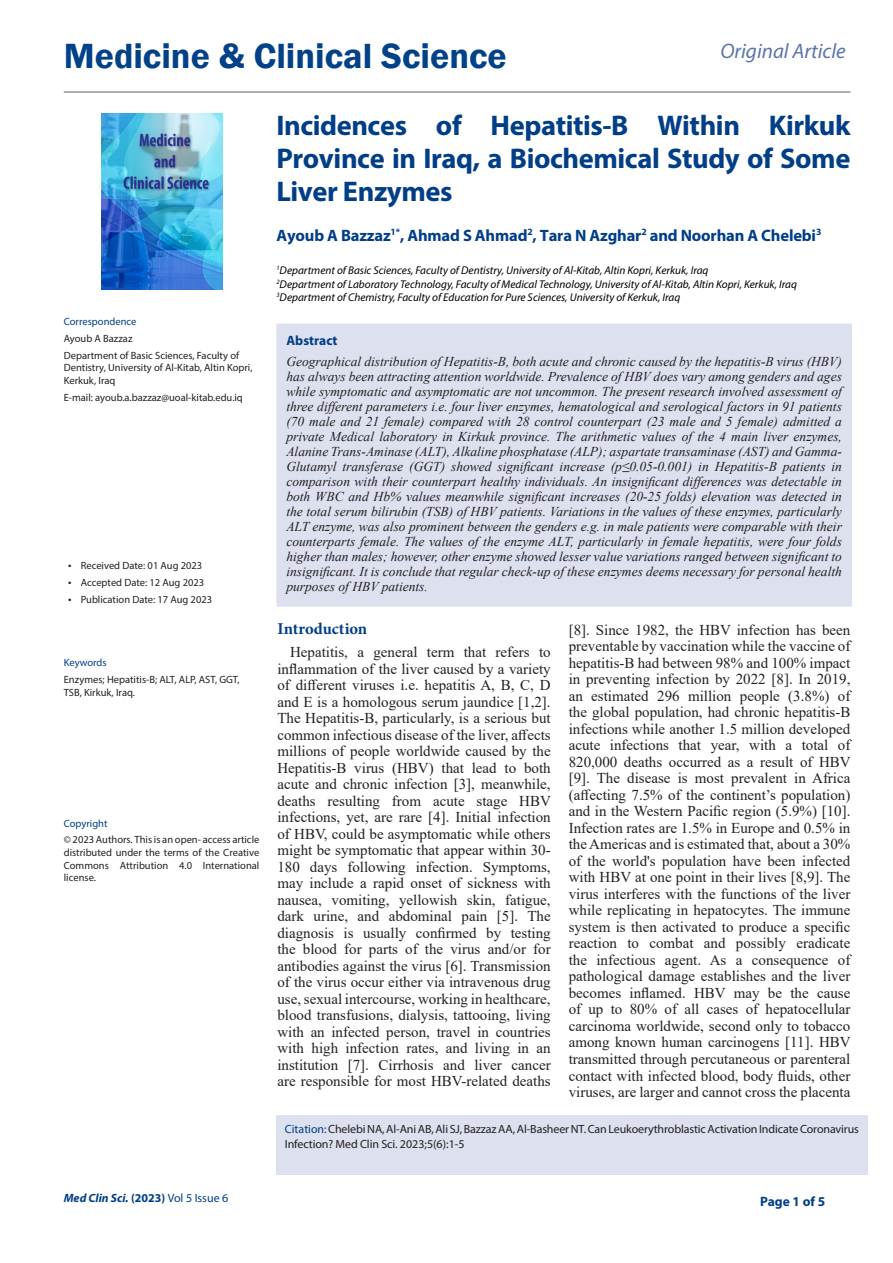
<style>
.page{position:relative;width:893px;height:1263px;background:#fff}
.page>*{position:absolute;margin:0;border:0;box-sizing:border-box;transform-origin:0 0}
.t1{font:600 36px "Franklin Gothic";color:#004188}
.t2{font:700 28.5px/33px "Myriad Pro";letter-spacing:-.015em;color:#003e88;text-align:justify}
.t3{font:italic 21px "Myriad Pro";color:#5a74aa}
.t4{font:700 16.5px "Myriad Pro";letter-spacing:-.01em;color:#003e88}
.t5{font:700 16.5px "Minion Pro";letter-spacing:-.005em;color:#003e88}
.t6{font:15px/16.5px "Times New Roman";color:#231f20;text-align:justify}
.t7{font:italic 13.5px/15px "Times New Roman";color:#231f20;text-align:justify}
.t8{font:700 13.5px "Myriad Pro";color:#003e88}
.t9{font:italic 700 12px "Myriad Pro";color:#003e88}
.t10{font:11.85px/15px "Myriad Pro";letter-spacing:-.01em;color:#231f20}
.t11{font:italic 11.25px "Myriad Pro";color:#000}
.t12{font:10.5px/12.6px "Myriad Pro";color:#231f20}
.t13{font:10.5px "Myriad Pro";color:#003e88}
.s1{font-size:12px}
.s2{color:#003e88}
.s3{font-style:normal}
.s4{font-weight:400;font-style:normal}
</style>
<div class="page">
<div style="left:276px;top:1115px;width:591px;height:60px;background:#dde0ef"></div>
<img style="left:101px;top:114px;width:121px;height:175px">
<hr style="left:64px;top:91px;width:786px;height:2px;background:#939598">
<div style="left:277px;top:324px;width:574px;height:282px;background:#dde0ef"></div>
<div style="left:276px;top:324px;width:576px;height:283px;border:2px solid #dde0ef"></div>
<h1 class="t1" style="left:64px;top:34px;width:445px">Medicine &amp; Clinical Science</h1>
<h3 class="t3" style="left:720px;top:38px;width:127px">Original Article</h3>
<p class="t13" style="left:64px;top:315px;width:74px">Correspondence</p>
<p class="t12" style="left:64px;top:332px;width:70px">Ayoub A Bazzaz</p>
<p class="t12" style="left:64px;top:349px;width:190px">Department of Basic Sciences, Faculty of<br>Dentistry, University of Al-Kitab, Altin Kopri,<br>Kerkuk, Iraq</p>
<p class="t12" style="left:64px;top:391px;width:181px">E-mail: ayoub.a.bazzaz@uoal-kitab.edu.iq</p>
<p class="t12" style="left:68px;top:559px;width:136px"><span class="s1">•</span> Received Date: 01 Aug 2023</p>
<p class="t12" style="left:68px;top:576px;width:138px"><span class="s1">•</span> Accepted Date: 12 Aug 2023</p>
<p class="t12" style="left:68px;top:593px;width:146px"><span class="s1">•</span> Publication Date: 17 Aug 2023</p>
<p class="t13" style="left:64px;top:656px;width:44px">Keywords</p>
<p class="t12" style="left:64px;top:673px;width:177px">Enzymes; Hepatitis-B; ALT, ALP, AST, GGT,<br>TSB, Kirkuk, Iraq.</p>
<p class="t13" style="left:64px;top:816px;width:45px">Copyright</p>
<p class="t12" style="left:64px;top:833px;width:197px;text-align:justify">© 2023 Authors. This is an open- access article distributed under the terms of the Creative Commons Attribution 4.0 International license.</p>
<p class="t2" style="left:276px;top:108px;width:576px">Incidences of Hepatitis-B Within Kirkuk Province in Iraq, a Biochemical Study of Some Liver Enzymes</p>
<p class="t4" style="left:276px;top:224px;width:546px">Ayoub A Bazzaz<sup>1*</sup>, Ahmad S Ahmad<sup>2</sup>, Tara N Azghar<sup>2</sup> and Noorhan A Chelebi<sup>3</sup></p>
<p class="t11" style="left:276px;top:263px;width:434px"><sup>1</sup>Department of Basic Sciences, Faculty of Dentistry, University of Al-Kitab, Altin Kopri, Kerkuk, Iraq</p>
<p class="t11" style="left:276px;top:277px;width:522px"><sup>2</sup>Department of Laboratory Technology, Faculty of Medical Technology, University of Al-Kitab, Altin Kopri, Kerkuk, Iraq</p>
<p class="t11" style="left:276px;top:290px;width:405px"><sup>3</sup>Department of Chemistry, Faculty of Education for Pure Sciences, University of Kerkuk, Iraq</p>
<p class="t8" style="left:286px;top:331px;width:53px">Abstract</p>
<p class="t7" style="left:286px;top:354px;width:557px">Geographical distribution of Hepatitis-B, both acute and chronic caused by the hepatitis-B virus (HBV) has always been attracting attention worldwide. Prevalence of HBV does vary among genders and ages while symptomatic and asymptomatic are not uncommon. The present research involved assessment of three different parameters i.e. four liver enzymes, hematological and serological factors in 91 patients (70 male and 21 female) compared with 28 control counterpart (23 male and 5 female) admitted a private Medical laboratory in Kirkuk province. The arithmetic values of the 4 main liver enzymes, Alanine Trans-Aminase (ALT), Alkaline phosphatase (ALP); aspartate transaminase (AST) and Gamma-Glutamyl transferase (GGT) showed significant increase (p≤0.05-0.001) in Hepatitis-B patients in comparison with their counterpart healthy individuals. An insignificant differences was detectable in both WBC and Hb% values meanwhile significant increases (20-25 folds) elevation was detected in the total serum bilirubin (TSB) of HBV patients. Variations in the values of these enzymes, particularly ALT enzyme, was also prominent between the genders e.g. in male patients were comparable with their counterparts female. The values of the enzyme ALT, particularly in female hepatitis, were four folds higher than males; however, other enzyme showed lesser value variations ranged between significant to insignificant. It is conclude that regular check-up of these enzymes deems necessary for personal health purposes of HBV patients.</p>
<p class="t5" style="left:277px;top:617px;width:91px">Introduction</p>
<p class="t6" style="left:277px;top:643px;width:275px;text-indent:13px">Hepatitis, a general term that refers to inflammation of the liver caused by a variety of different viruses i.e. hepatitis A, B, C, D and E is a homologous serum jaundice [1,2].<br>The Hepatitis-B, particularly, is a serious but common infectious disease of the liver, affects millions of people worldwide caused by the Hepatitis-B virus (HBV) that lead to both acute and chronic infection [3], meanwhile, deaths resulting from acute stage HBV infections, yet, are rare [4]. Initial infection of HBV, could be asymptomatic while others might be symptomatic that appear within 30- 180 days following infection. Symptoms, may include a rapid onset of sickness with nausea, vomiting, yellowish skin, fatigue, dark urine, and abdominal pain [5]. The diagnosis is usually confirmed by testing the blood for parts of the virus and/or for antibodies against the virus [6]. Transmission of the virus occur either via intravenous drug use, sexual intercourse, working in healthcare, blood transfusions, dialysis, tattooing, living with an infected person, travel in countries with high infection rates, and living in an institution [7]. Cirrhosis and liver cancer are responsible for most HBV-related deaths</p>
<p class="t6" style="left:569px;top:621px;width:284px">[8]. Since 1982, the HBV infection has been preventable by vaccination while the vaccine of hepatitis-B had between 98% and 100% impact in preventing infection by 2022 [8]. In 2019, an estimated 296 million people (3.8%) of the global population, had chronic hepatitis-B infections while another 1.5 million developed acute infections that year, with a total of 820,000 deaths occurred as a result of HBV [9]. The disease is most prevalent in Africa (affecting 7.5% of the continent’s population) and in the Western Pacific region (5.9%) [10].<br>Infection rates are 1.5% in Europe and 0.5% in the Americas and is estimated that, about a 30% of the world's population have been infected with HBV at one point in their lives [8,9]. The virus interferes with the functions of the liver while replicating in hepatocytes. The immune system is then activated to produce a specific reaction to combat and possibly eradicate the infectious agent. As a consequence of pathological damage establishes and the liver becomes inflamed. HBV may be the cause of up to 80% of all cases of hepatocellular carcinoma worldwide, second only to tobacco among known human carcinogens [11]. HBV transmitted through percutaneous or parenteral contact with infected blood, body fluids, other viruses, are larger and cannot cross the placenta</p>
<p class="t10" style="left:285px;top:1121px;width:576px"><span class="s2">Citation:</span> Chelebi NA, Al-Ani AB, Ali SJ, Bazzaz AA, Al-Basheer NT. Can Leukoerythroblastic Activation Indicate Coronavirus<br>Infection? Med Clin Sci. 2023;5(6):1-5</p>
<p class="t9" style="left:64px;top:1190px;width:166px">Med Clin Sci. <span class="s3">(2023)</span> <span class="s4">Vol 5 Issue 6</span></p>
<p class="t8" style="left:760px;top:1192px;width:67px">Page 1 of 5</p>
</div>
